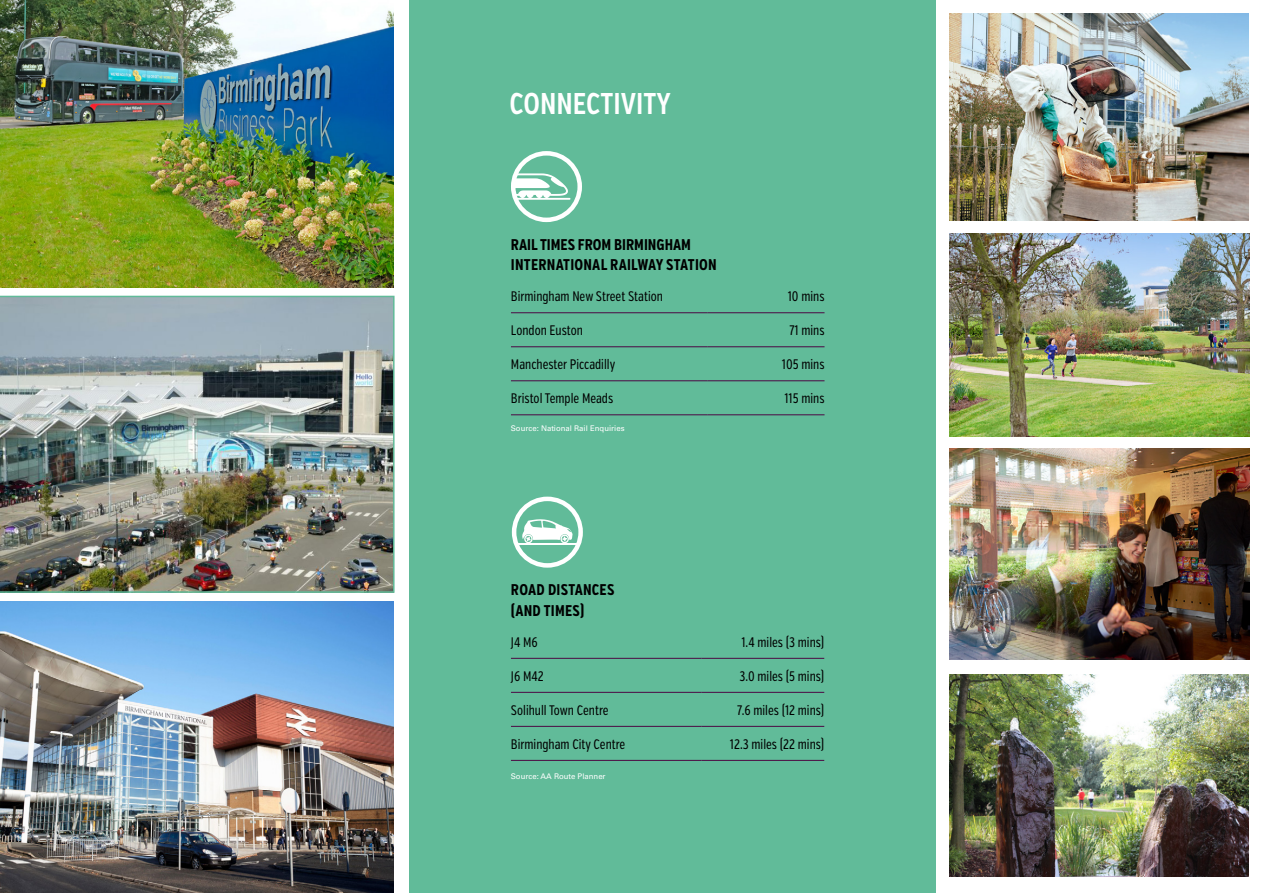
<style>
.page{position:relative;width:1263px;height:893px;background:#fff}
.page>*{position:absolute;margin:0;border:0;box-sizing:border-box;transform-origin:0 0}
.t1{font:600 30px "Verb Comp";color:#fff}
.t2{font:700 15.6px/20.7px "Verb Comp";letter-spacing:.015em;color:#000}
.t3{font:13.8px "Verb Comp";color:#000}
.t4{font:7.8px "Univers LT Std";color:#fff}
</style>
<div class="page">
<hr style="left:1262px;top:0;width:1px;height:893px;background:#61bb99">
<div style="left:409px;top:0;width:526px;height:893px;background:#61bb99"></div>
<hr style="left:511px;top:312px;width:196px;height:1px;background:#4c0743">
<hr style="left:707px;top:312px;width:117px;height:1px;background:#4c0743">
<hr style="left:511px;top:346px;width:196px;height:1px;background:#4c0743">
<hr style="left:707px;top:346px;width:117px;height:1px;background:#4c0743">
<hr style="left:511px;top:380px;width:196px;height:1px;background:#4c0743">
<hr style="left:707px;top:380px;width:117px;height:1px;background:#4c0743">
<hr style="left:511px;top:414px;width:196px;height:1px;background:#4c0743">
<hr style="left:707px;top:414px;width:117px;height:1px;background:#4c0743">
<hr style="left:511px;top:658px;width:191px;height:1px;background:#4c0743">
<hr style="left:702px;top:658px;width:122px;height:1px;background:#4c0743">
<hr style="left:511px;top:692px;width:191px;height:1px;background:#4c0743">
<hr style="left:702px;top:692px;width:122px;height:1px;background:#4c0743">
<hr style="left:511px;top:726px;width:191px;height:1px;background:#4c0743">
<hr style="left:702px;top:726px;width:122px;height:1px;background:#4c0743">
<hr style="left:511px;top:760px;width:191px;height:1px;background:#4c0743">
<hr style="left:702px;top:760px;width:122px;height:1px;background:#4c0743">
<svg style="left:512px;top:173px;width:58px;height:27px"></svg>
<div style="left:511px;top:151px;width:71px;height:71px;border:4px solid #fff;border-radius:50%"></div>
<div style="left:512px;top:497px;width:71px;height:71px;border:4px solid #fff;border-radius:50%"></div>
<svg style="left:522px;top:519px;width:50px;height:24px"></svg>
<hr style="left:518px;top:543px;width:60px;height:2px;background:#fff">
<img style="left:0;top:0;width:394px;height:287px">
<img style="left:0;top:601px;width:394px;height:292px">
<img style="left:0;top:296px;width:395px;height:297px">
<img style="left:949px;top:449px;width:300px;height:210px">
<img style="left:949px;top:14px;width:300px;height:206px">
<img style="left:949px;top:675px;width:300px;height:201px">
<img style="left:949px;top:233px;width:300px;height:203px">
<h1 class="t1" style="left:509px;top:86px;width:163px">CONNECTIVITY</h1>
<p class="t2" style="left:511px;top:234px;width:207px">RAIL TIMES FROM BIRMINGHAM<br>INTERNATIONAL RAILWAY STATION</p>
<p class="t3" style="left:511px;top:289px;width:153px">Birmingham New Street Station</p>
<p class="t3" style="left:788px;top:289px;width:38px">10 mins</p>
<p class="t3" style="left:511px;top:323px;width:73px">London Euston</p>
<p class="t3" style="left:789px;top:323px;width:37px">71 mins</p>
<p class="t3" style="left:511px;top:357px;width:106px">Manchester Piccadilly</p>
<p class="t3" style="left:782px;top:357px;width:44px">105 mins</p>
<p class="t3" style="left:511px;top:391px;width:104px">Bristol Temple Meads</p>
<p class="t3" style="left:784px;top:391px;width:42px">115 mins</p>
<p class="t4" style="left:511px;top:424px;width:115px">Source: National Rail Enquiries</p>
<p class="t2" style="left:511px;top:580px;width:105px">ROAD DISTANCES (AND TIMES)</p>
<p class="t3" style="left:511px;top:634px;width:28px">J4 M6</p>
<p class="t3" style="left:741px;top:634px;width:84px">1.4 miles (3 mins)</p>
<p class="t3" style="left:511px;top:668px;width:34px">J6 M42</p>
<p class="t3" style="left:739px;top:668px;width:86px">3.0 miles (5 mins)</p>
<p class="t3" style="left:511px;top:702px;width:99px">Solihull Town Centre</p>
<p class="t3" style="left:737px;top:702px;width:89px">7.6 miles (12 mins)</p>
<p class="t3" style="left:511px;top:736px;width:116px">Birmingham City Centre</p>
<p class="t3" style="left:730px;top:736px;width:96px">12.3 miles (22 mins)</p>
<p class="t4" style="left:511px;top:772px;width:96px">Source: AA Route Planner</p>
</div>
